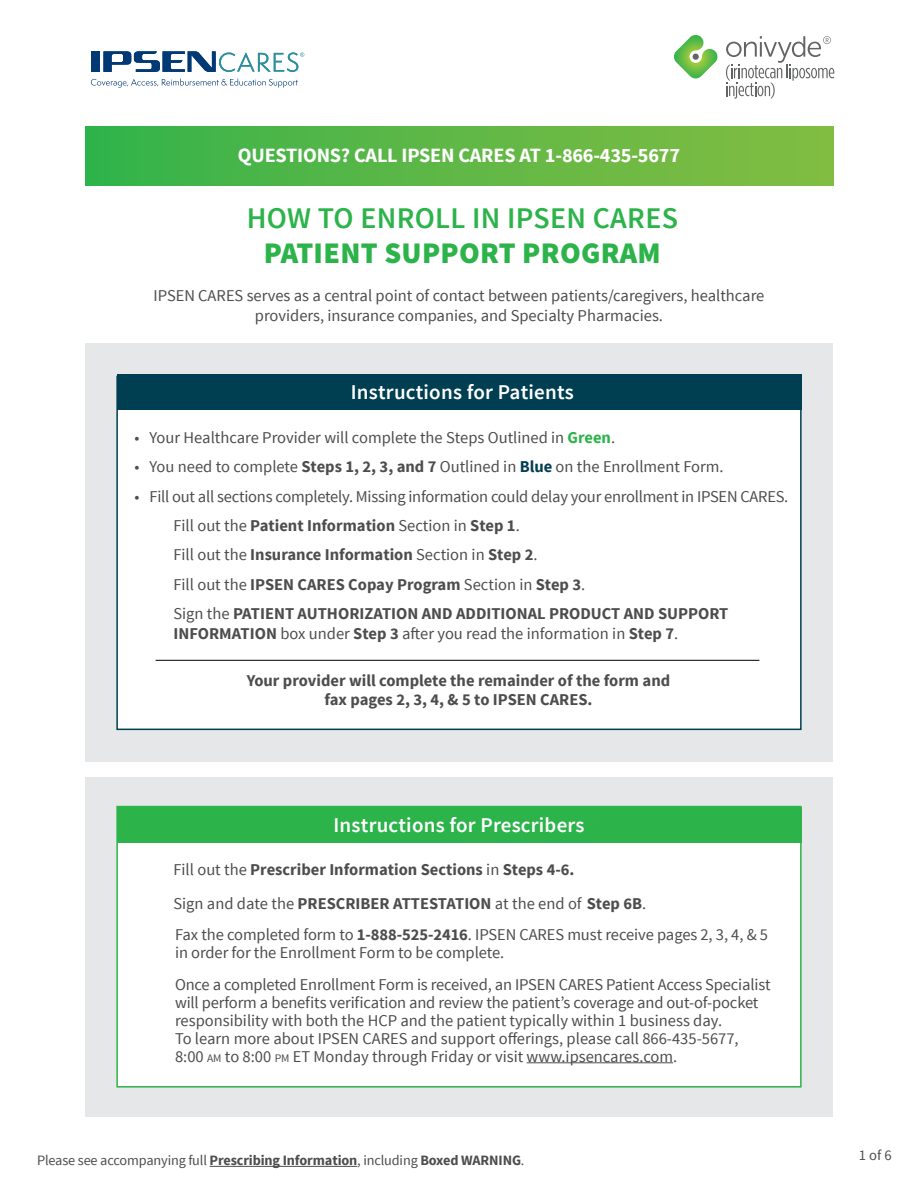
<style>
.page{position:relative;width:918px;height:1188px;background:#fff}
.page>*{position:absolute;margin:0;border:0;box-sizing:border-box;transform-origin:0 0}
.t1{font:600 30px "Source Sans Pro";letter-spacing:.01em;color:#2cb34a}
.t2{font:900 30px "Source Sans Pro";letter-spacing:.01em;color:#2cb34a}
.t3{font:600 21px "Source Sans Pro";letter-spacing:.01em;color:#fff}
.t4{font:700 20.25px "Source Sans Pro";letter-spacing:-.01em;color:#fff}
.t5{font:16.5px/18px "Source Sans Pro";letter-spacing:-.005em;color:#4d4d4f}
.t6{font:700 16.5px/33.3px "Source Sans Pro";color:#4d4d4f}
.t7{font:14.7px "Source Sans Pro";color:#4d4d4f}
.t8{font:14.25px "Source Sans Pro";letter-spacing:-.01em;color:#4d4d4f}
.s1{font-weight:700;color:#2cb34a}
.s2{font-weight:700}
.s3{font-weight:700;color:#003e52}
.s4{font-weight:400}
.s5{font-size:11.55px}
</style>
<div class="page">
<div style="left:85px;top:777px;width:748px;height:340px;background:#e6e7e8"></div>
<div style="left:116px;top:806px;width:686px;height:282px;background:#fff;border:2px solid #2cb34a"></div>
<hr style="left:527px;top:1062px;width:146px;height:1px;background:#4d4d4f">
<div style="left:85px;top:343px;width:748px;height:418px;background:#e6e7e8"></div>
<div style="left:91px;top:51px;width:8px;height:21px;background:#003974"></div>
<svg style="left:91px;top:78px;width:207px;height:10px"></svg>
<svg style="left:103px;top:51px;width:201px;height:21px"></svg>
<div style="left:86px;top:126px;width:747px;height:59px;background:linear-gradient(to right,#35b34b,#85bd42)"></div>
<div style="left:117px;top:807px;width:684px;height:36px;background:#2cb34a"></div>
<div style="left:116px;top:376px;width:686px;height:354px;background:#fff;border:2px solid #003e52"></div>
<div style="left:117px;top:374px;width:684px;height:36px;background:#003e52"></div>
<hr style="left:210px;top:1166px;width:147px;height:1px;background:#4d4d4f">
<svg style="left:674px;top:35px;width:43px;height:43px"></svg>
<svg style="left:726px;top:36px;width:108px;height:63px"></svg>
<hr style="left:156px;top:660px;width:603px;height:1px;background:#000">
<p class="t4" style="left:238px;top:142px;width:444px">QUESTIONS? CALL IPSEN CARES AT 1-866-435-5677</p>
<h1 class="t1" style="left:247px;top:199px;width:433px">HOW TO ENROLL IN IPSEN CARES</h1>
<h1 class="t2" style="left:264px;top:232px;width:398px">PATIENT SUPPORT PROGRAM</h1>
<p class="t5" style="left:154px;top:286px;width:612px;line-height:19.8px;text-align:center">IPSEN CARES serves as a central point of contact between patients/caregivers, healthcare providers, insurance companies, and Specialty Pharmacies.</p>
<p class="t3" style="left:351px;top:378px;width:224px">Instructions for Patients</p>
<p class="t5" style="left:135px;top:428px;width:482px">• Your Healthcare Provider will complete the Steps Outlined in <span class="s1">Green</span>.</p>
<p class="t5" style="left:135px;top:458px;width:591px">• You need to complete <span class="s2">Steps 1, 2, 3, and 7</span> Outlined in <span class="s3">Blue</span> on the Enrollment Form.</p>
<p class="t5" style="left:174px;top:482px;width:616px;line-height:29.4px;text-indent:-39px">• Fill out all sections completely. Missing information could delay your enrollment in IPSEN CARES.<br>Fill out the <span class="s2">Patient Information</span> Section in <span class="s2">Step 1</span>.<br>Fill out the <span class="s2">Insurance Information</span> Section in <span class="s2">Step 2</span>.<br>Fill out the <span class="s2">IPSEN CARES Copay Program</span> Section in <span class="s2">Step 3</span>.<br>Sign the <span class="s2">PATIENT AUTHORIZATION AND ADDITIONAL PRODUCT AND SUPPORT</span></p>
<p class="t5" style="left:174px;top:625px;width:506px"><span class="s2">INFORMATION</span> box under <span class="s2">Step 3</span> after you read the information in <span class="s2">Step 7</span>.</p>
<p class="t6" style="left:247px;top:671px;width:425px;line-height:19.8px;text-align:center">Your provider will complete the remainder of the form and fax pages 2, 3, 4, &amp; 5 to IPSEN CARES.</p>
<p class="t3" style="left:334px;top:811px;width:252px">Instructions for Prescribers</p>
<p class="t6" style="left:174px;top:854px;width:474px"><span class="s4">Fill out the</span> Prescriber Information Sections <span class="s4">in</span> Steps 4-6.<br><span class="s4">Sign and date the</span> PRESCRIBER ATTESTATION <span class="s4">at the end of</span> Step 6B<span class="s4">.</span></p>
<p class="t5" style="left:175px;top:926px;width:595px">Fax the completed form to <span class="s2">1-888-525-2416</span>. IPSEN CARES must receive pages 2, 3, 4, &amp; 5 in order for the Enrollment Form to be complete.</p>
<p class="t5" style="left:175px;top:975px;width:597px">Once a completed Enrollment Form is received, an IPSEN CARES Patient Access Specialist will perform a benefits verification and review the patient’s coverage and out-of-pocket responsibility with both the HCP and the patient typically within 1 business day.<br>To learn more about IPSEN CARES and support offerings, please call 866-435-5677, 8:00 <span class="s5">AM</span> to 8:00 <span class="s5">PM</span> ET Monday through Friday or visit www.ipsencares.com.</p>
<p class="t8" style="left:37px;top:1152px;width:489px">Please see accompanying full <span class="s2">Prescribing Information</span>, including <span class="s2">Boxed WARNING</span>.</p>
<p class="t7" style="left:859px;top:1146px;width:35px">1 of 6</p>
</div>
